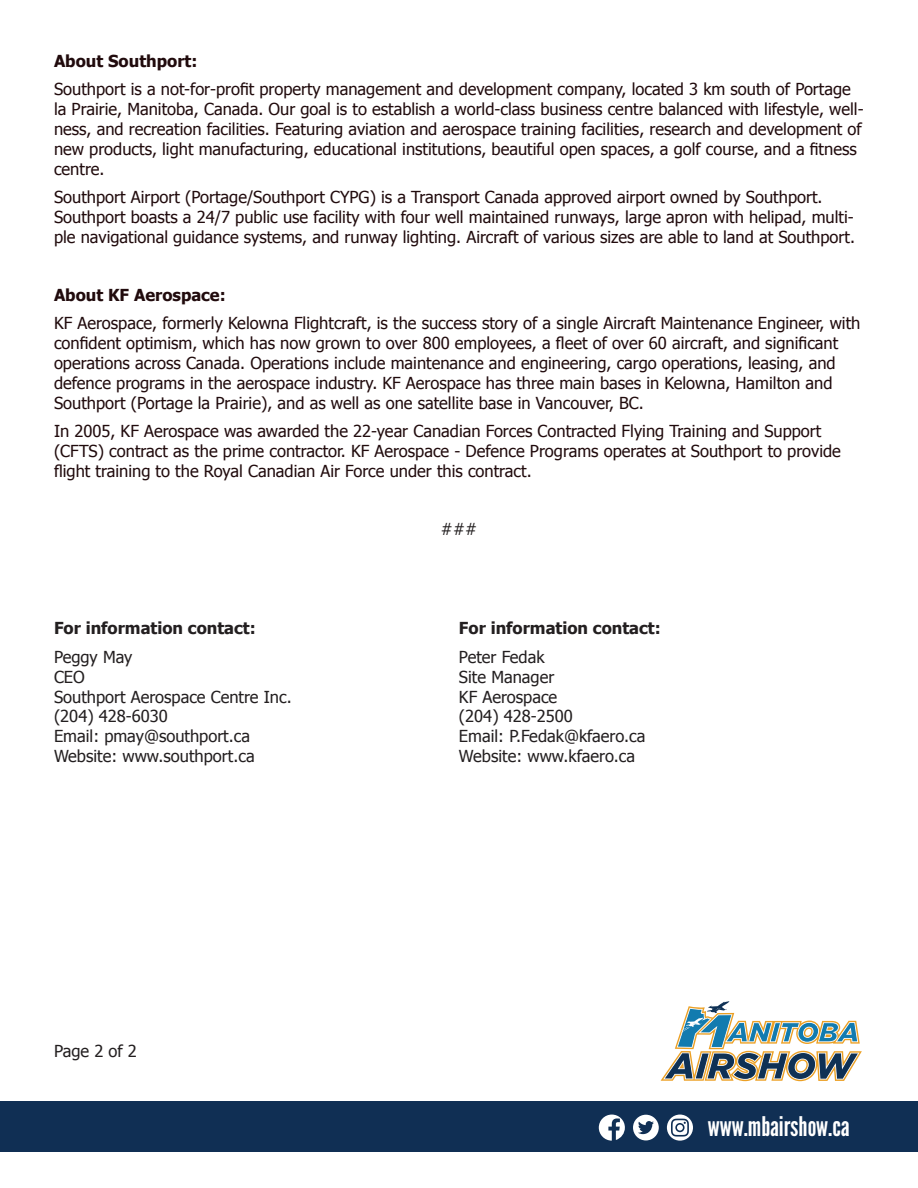
<style>
.page{position:relative;width:918px;height:1188px;background:#fff}
.page>*{position:absolute;margin:0;border:0;box-sizing:border-box;transform-origin:0 0}
.t1{font:27px "League Gothic";color:#fff}
.t2{font:16.5px/19.8px "Tahoma";color:#210b0d}
.t3{font:16.5px/19.8px "Tahoma";color:#231f20}
.t4{font:700 16.5px "Tahoma";color:#231f20}
.t5{font:700 16.5px "Tahoma";color:#210b0d}
</style>
<div class="page">
<div style="left:0;top:1101px;width:918px;height:51px;background:#102f54"></div>
<svg style="left:633px;top:1115px;width:26px;height:25px"></svg>
<svg style="left:599px;top:1115px;width:26px;height:26px"></svg>
<svg style="left:667px;top:1115px;width:26px;height:26px"></svg>
<svg style="left:661px;top:1001px;width:201px;height:80px"></svg>
<p class="t5" style="left:54px;top:49px;width:145px">About Southport:</p>
<p class="t2" style="left:54px;top:79px;width:811px">Southport is a not-for-profit property management and development company, located 3 km south of Portage la Prairie, Manitoba, Canada. Our goal is to establish a world-class business centre balanced with lifestyle, well&shy;ness, and recreation facilities. Featuring aviation and aerospace training facilities, research and development of new products, light manufacturing, educational institutions, beautiful open spaces, a golf course, and a fitness centre.</p>
<p class="t2" style="left:54px;top:187px;width:803px">Southport Airport (Portage/Southport CYPG) is a Transport Canada approved airport owned by Southport.<br>Southport boasts a 24/7 public use facility with four well maintained runways, large apron with helipad, multi&shy;ple navigational guidance systems, and runway lighting. Aircraft of various sizes are able to land at Southport.</p>
<p class="t5" style="left:54px;top:283px;width:173px">About KF Aerospace:</p>
<p class="t2" style="left:54px;top:313px;width:808px">KF Aerospace, formerly Kelowna Flightcraft, is the success story of a single Aircraft Maintenance Engineer, with confident optimism, which has now grown to over 800 employees, a fleet of over 60 aircraft, and significant operations across Canada. Operations include maintenance and engineering, cargo operations, leasing, and defence programs in the aerospace industry. KF Aerospace has three main bases in Kelowna, Hamilton and Southport (Portage la Prairie), and as well as one satellite base in Vancouver, BC.</p>
<p class="t2" style="left:54px;top:421px;width:788px">In 2005, KF Aerospace was awarded the 22-year Canadian Forces Contracted Flying Training and Support (CFTS) contract as the prime contractor. KF Aerospace - Defence Programs operates at Southport to provide flight training to the Royal Canadian Air Force under this contract.</p>
<p class="t4" style="left:54px;top:617px;width:203px">For information contact:</p>
<p class="t3" style="left:54px;top:646px;width:239px">Peggy May<br>CEO<br>Southport Aerospace Centre Inc. (204) 428-6030<br>Email: pmay@southport.ca<br>Website: www.southport.ca</p>
<p class="t3" style="left:54px;top:1040px;width:84px">Page 2 of 2</p>
<p class="t3" style="left:441px;top:518px;width:38px">###</p>
<p class="t4" style="left:459px;top:617px;width:203px">For information contact:</p>
<p class="t3" style="left:459px;top:646px;width:188px">Peter Fedak<br>Site Manager<br>KF Aerospace<br>(204) 428-2500<br>Email: P.Fedak@kfaero.ca<br>Website: www.kfaero.ca</p>
<h1 class="t1" style="left:708px;top:1110px;width:143px">www.mbairshow.ca</h1>
</div>
